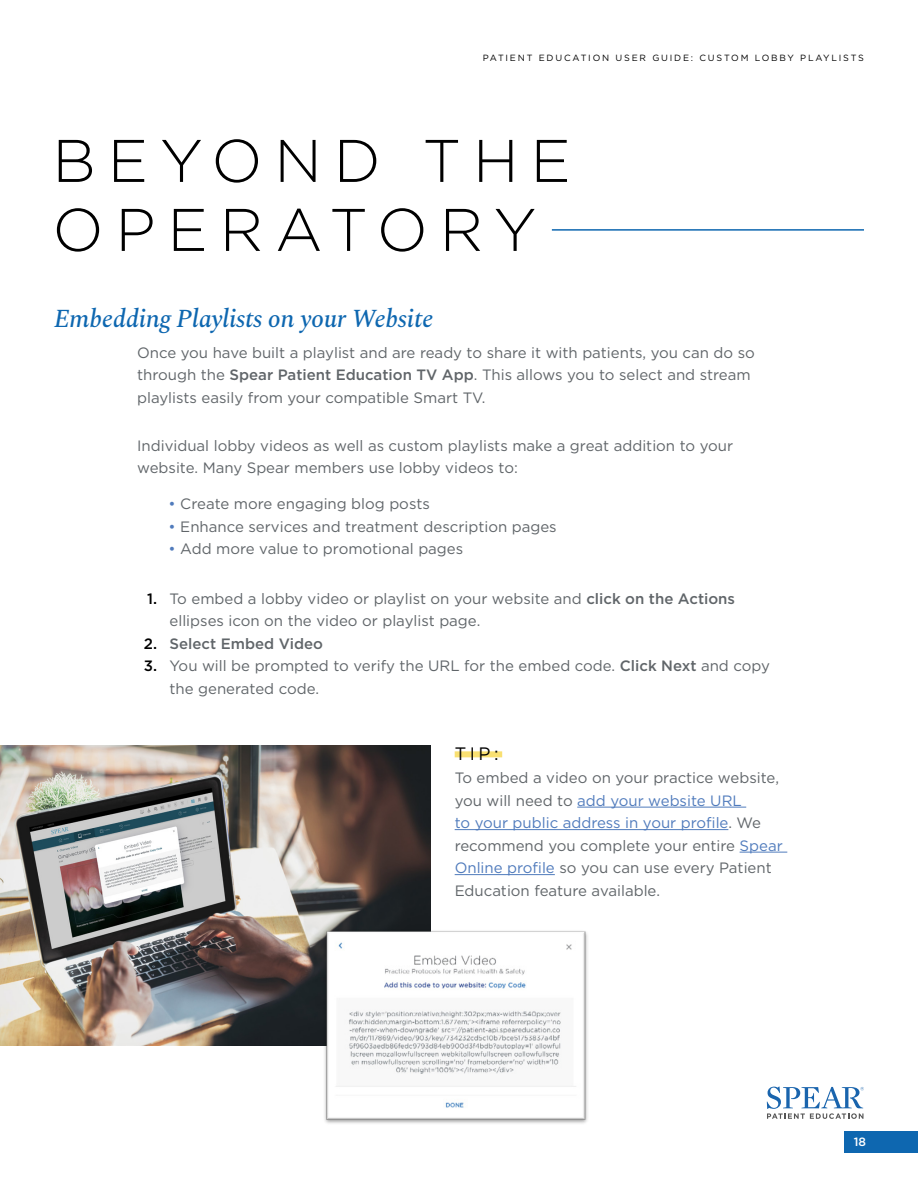
<style>
.page{position:relative;width:918px;height:1188px;background:#fff}
.page>*{position:absolute;margin:0;border:0;box-sizing:border-box;transform-origin:0 0}
.t1{font:300 60px/69px "Gotham";letter-spacing:.2em;color:#000}
.t2{font:italic 500 25.5px "Spectral";letter-spacing:-.01em;color:#0e67b0}
.t3{font:18px "Gotham";color:#000}
.t4{font:15px/22.5px "Gotham";color:#606569}
.t5{font:500 15px/22.5px "Gotham";color:#000}
.t6{font:500 12px "Gotham";color:#fff}
.t7{font:9px "Gotham";letter-spacing:.2em;color:#000}
.s1{font-weight:500}
.s2{color:#507bbc}
</style>
<div class="page">
<div style="left:845px;top:1131px;width:73px;height:21px;background:#0e67b0"></div>
<svg style="left:767px;top:1087px;width:97px;height:32px"></svg>
<img style="left:0;top:745px;width:431px;height:300px">
<div style="left:455px;top:751px;width:47px;height:6px;background:#f9e072"></div>
<hr style="left:577px;top:807px;width:169px;height:1px;background:#507bbc">
<hr style="left:455px;top:829px;width:273px;height:1px;background:#507bbc">
<hr style="left:740px;top:852px;width:47px;height:1px;background:#507bbc">
<hr style="left:455px;top:874px;width:100px;height:1px;background:#507bbc">
<img style="left:321px;top:927px;width:267px;height:197px">
<hr style="left:552px;top:229px;width:312px;height:2px;background:#0e67b0">
<p class="t7" style="left:483px;top:52px;width:383px">PATIENT EDUCATION USER GUIDE: CUSTOM LOBBY PLAYLISTS</p>
<h1 class="t1" style="left:52px;top:125px;width:520px">BEYOND THE<br>OPERATORY</h1>
<h2 class="t2" style="left:54px;top:300px;width:381px">Embedding Playlists on your Website</h2>
<p class="t4" style="left:137px;top:341px;width:619px">Once you have built a playlist and are ready to share it with patients, you can do so through the <span class="s1">Spear Patient Education TV App</span>. This allows you to select and stream playlists easily from your compatible Smart TV.</p>
<p class="t4" style="left:137px;top:434px;width:598px">Individual lobby videos as well as custom playlists make a great addition to your website. Many Spear members use lobby videos to:</p>
<p class="t4" style="left:169px;top:492px;width:263px"><span class="s2">•</span> Create more engaging blog posts</p>
<p class="t4" style="left:169px;top:515px;width:390px"><span class="s2">•</span> Enhance services and treatment description pages</p>
<p class="t4" style="left:169px;top:537px;width:296px"><span class="s2">•</span> Add more value to promotional pages</p>
<p class="t5" style="left:147px;top:587px;width:11px">1.</p>
<p class="t5" style="left:144px;top:632px;width:15px">2.<br>3.</p>
<p class="t4" style="left:170px;top:587px;width:567px">To embed a lobby video or playlist on your website and <span class="s1">click on the Actions </span>ellipses icon on the video or playlist page.</p>
<p class="t4" style="left:170px;top:632px;width:602px"><span class="s1">Select Embed Video<br></span>You will be prompted to verify the URL for the embed code. <span class="s1">Click Next</span> and copy the generated code.</p>
<p class="t3" style="left:455px;top:742px;width:46px">TIP:</p>
<p class="t4" style="left:455px;top:766px;width:330px">To embed a video on your practice website, you will need to <span class="s2">add your website URL<br>to your public address in your profile</span>. We recommend you complete your entire <span class="s2">Spear Online profile</span> so you can use every Patient Education feature available.</p>
<p class="t6" style="left:854px;top:1134px;width:14px">18</p>
</div>
